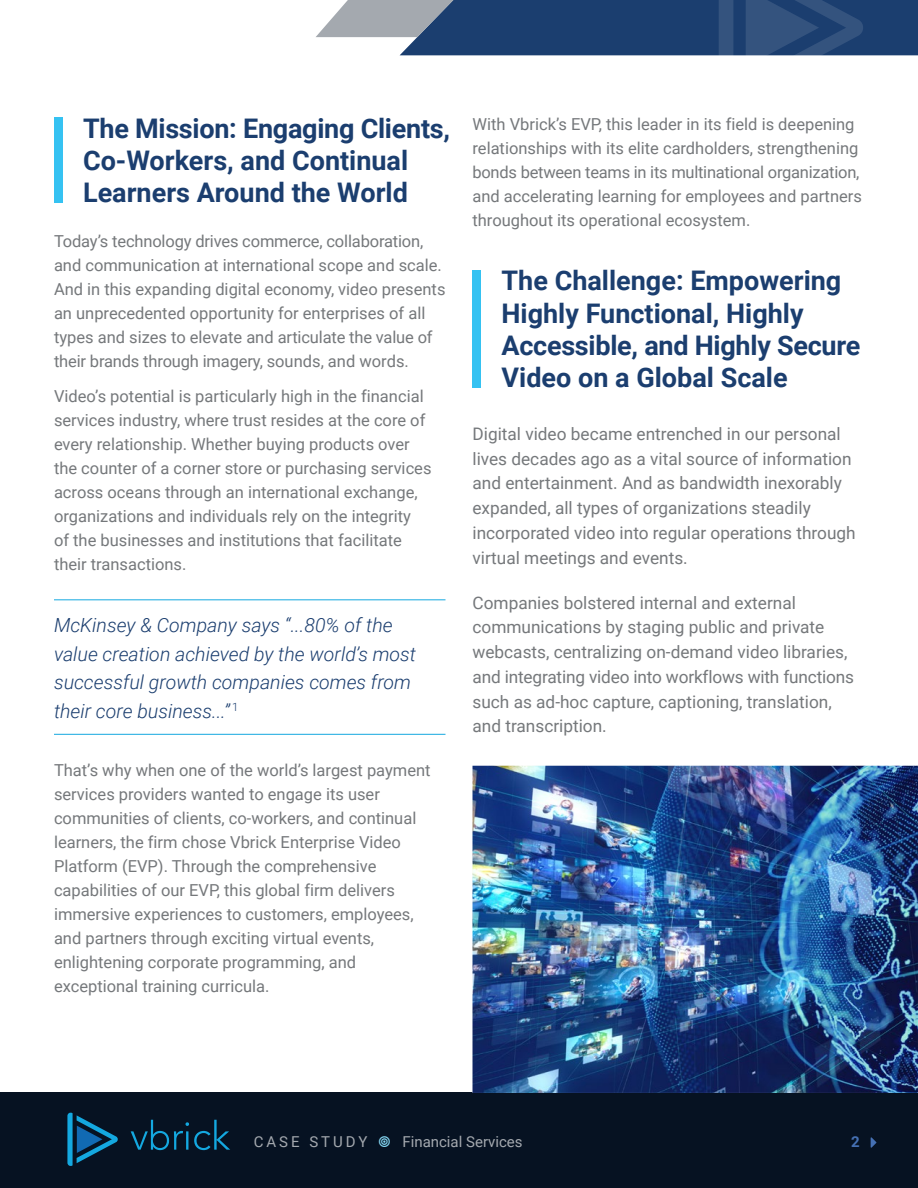
<style>
.page{position:relative;width:918px;height:1188px;background:#fff}
.page>*{position:absolute;margin:0;border:0;box-sizing:border-box;transform-origin:0 0}
.head{font:700 27px/32.4px "Roboto";color:#1b3e6f}
.Quote_with_lines{font:italic 300 19.5px/28.5px "Roboto";color:#1b3e6f}
.t1{font:17.25px/24.8px "Roboto";color:#75787b}
.body{font:16.5px/24px "Roboto";color:#75787b}
.t2{font:15px "Roboto";color:#a4a9af}
.t3{font:15px "Roboto";letter-spacing:.2em;color:#a4a9af}
.t4{font:700 15px "Roboto";color:#4570b3}
</style>
<div class="page">
<svg style="left:316px;top:0;width:602px;height:56px;background:#405c83"></svg>
<hr style="left:54px;top:600px;width:392px;height:1px;background:#14a8e0">
<hr style="left:54px;top:734px;width:392px;height:1px;background:#14a8e0">
<div style="left:54px;top:117px;width:9px;height:85px;background:#35c2f2"></div>
<div style="left:472px;top:270px;width:9px;height:117px;background:#35c2f2"></div>
<div style="left:0;top:1093px;width:918px;height:95px;background:#061222"></div>
<svg style="left:131px;top:1120px;width:99px;height:30px"></svg>
<svg style="left:67px;top:1113px;width:51px;height:53px"></svg>
<svg style="left:871px;top:1137px;width:5px;height:11px"></svg>
<img style="left:472px;top:766px;width:446px;height:327px">
<p class="head" style="left:83px;top:111px;width:369px">The Mission: Engaging Clients,</p>
<p class="head" style="left:83px;top:143px;width:327px">Co-Workers, and Continual<br>Learners Around the World</p>
<h1 class="body" style="left:54px;top:229px;width:393px">Today’s technology drives commerce, collaboration, and communication at international scope and scale.<br>And in this expanding digital economy, video presents an unprecedented opportunity for enterprises of all types and sizes to elevate and articulate the value of their brands through imagery, sounds, and words.</h1>
<h1 class="body" style="left:54px;top:384px;width:379px">Video’s potential is particularly high in the financial services industry, where trust resides at the core of every relationship. Whether buying products over the counter of a corner store or purchasing services across oceans through an international exchange, organizations and individuals rely on the integrity<br>of the businesses and institutions that facilitate their transactions.</h1>
<p class="Quote_with_lines" style="left:54px;top:611px;width:364px">McKinsey &amp; Company says “...80% of the value creation achieved by the world’s most successful growth companies comes from their core business...” <sup>1</sup></p>
<p class="body" style="left:54px;top:757px;width:378px">That’s why when one of the world’s largest payment services providers wanted to engage its user communities of clients, co-workers, and continual learners, the firm chose Vbrick Enterprise Video Platform (EVP). Through the comprehensive capabilities of our EVP, this global firm delivers immersive experiences to customers, employees, and partners through exciting virtual events, enlightening corporate programming, and exceptional training curricula.</p>
<p class="body" style="left:472px;top:111px;width:391px">With Vbrick’s EVP, this leader in its field is deepening relationships with its elite cardholders, strengthening bonds between teams in its multinational organization, and accelerating learning for employees and partners throughout its operational ecosystem.</p>
<p class="head" style="left:502px;top:263px;width:360px">The Challenge: Empowering<br>Highly Functional, Highly<br>Accessible, and Highly Secure<br>Video on a Global Scale</p>
<h1 class="t1" style="left:472px;top:421px;width:385px">Digital video became entrenched in our personal lives decades ago as a vital source of information and entertainment. And as bandwidth inexorably expanded, all types of organizations steadily incorporated video into regular operations through virtual meetings and events.</h1>
<h1 class="t1" style="left:472px;top:589px;width:383px">Companies bolstered internal and external communications by staging public and private webcasts, centralizing on-demand video libraries, and integrating video into workflows with functions such as ad-hoc capture, captioning, translation, and transcription.</h1>
<p class="t3" style="left:254px;top:1131px;width:115px">CASE STUDY</p>
<p class="t2" style="left:402px;top:1131px;width:122px">Financial Services</p>
<p class="t4" style="left:851px;top:1131px;width:10px">2</p>
</div>
